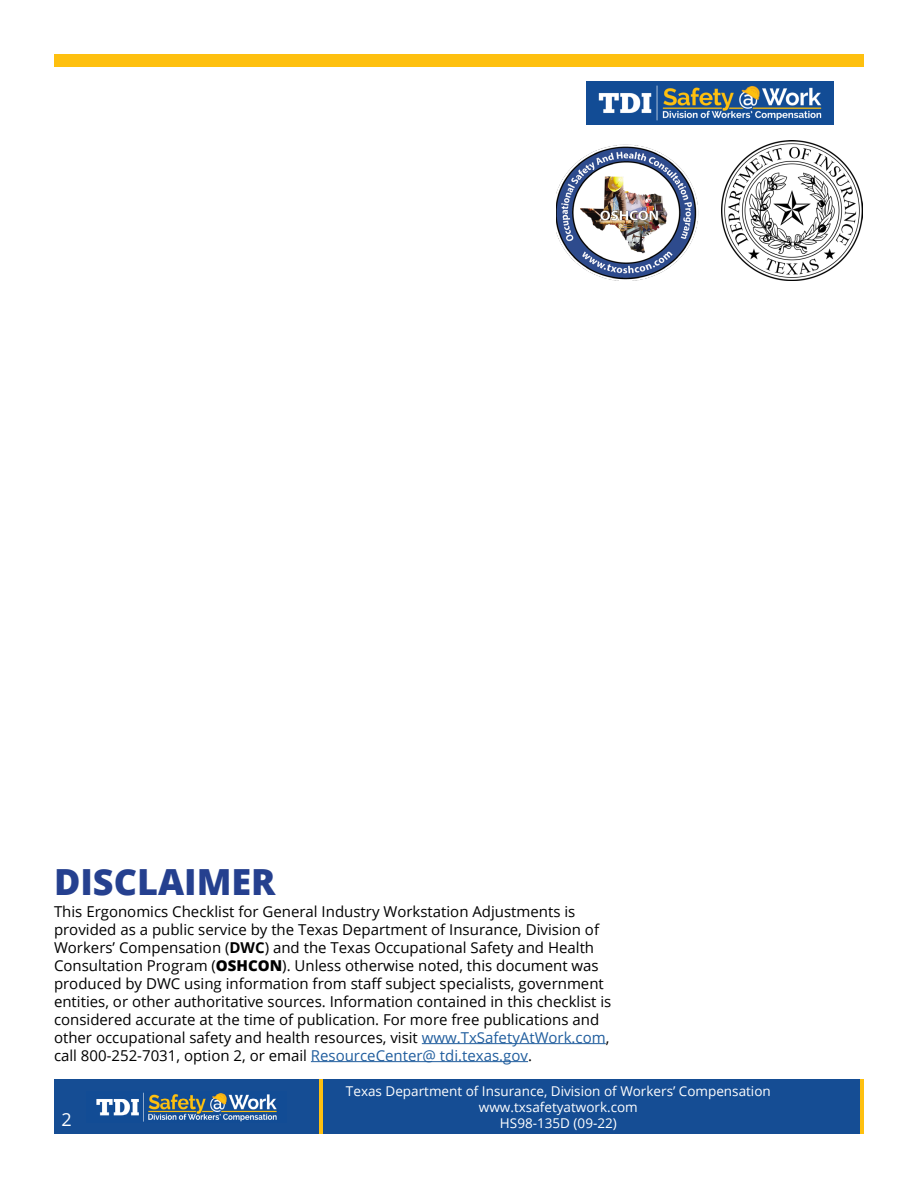
<style>
.page{position:relative;width:918px;height:1188px;background:#fff}
.page>*{position:absolute;margin:0;border:0;box-sizing:border-box;transform-origin:0 0}
.t1{font:800 36px "Open Sans";color:#25408f}
.t2{font:18px "Open Sans";color:#fff}
.t3{font:15px/18px "Open Sans";color:#000}
.t4{font:13.5px/16.2px "Open Sans";color:#fff;text-align:center}
.s1{font-weight:700}
.s2{font-weight:800}
.s3{color:#215e9e}
</style>
<div class="page">
<img style="left:556px;top:144px;width:143px;height:137px">
<img style="left:586px;top:81px;width:248px;height:44px">
<img style="left:722px;top:140px;width:140px;height:141px">
<div style="left:54px;top:1080px;width:810px;height:54px;background:#154d94"></div>
<img style="left:96px;top:1092px;width:181px;height:30px">
<hr style="left:860px;top:1080px;width:4px;height:54px;background:#fec00f">
<hr style="left:319px;top:1080px;width:4px;height:54px;background:#fec00f">
<div style="left:54px;top:54px;width:810px;height:13px;background:#fec00f"></div>
<hr style="left:422px;top:1043px;width:184px;height:1px;background:#215e9e">
<hr style="left:311px;top:1061px;width:217px;height:1px;background:#215e9e">
<h2 class="t1" style="left:54px;top:855px;width:223px">DISCLAIMER</h2>
<p class="t3" style="left:54px;top:902px;width:559px">This Ergonomics Checklist for General Industry Workstation Adjustments is provided as a public service by the Texas Department of Insurance, Division of Workers’ Compensation (<span class="s1">DWC</span>) and the Texas Occupational Safety and Health Consultation Program (<span class="s2">OSHCON</span>). Unless otherwise noted, this document was produced by DWC using information from staff subject specialists, government entities, or other authoritative sources. Information contained in this checklist is considered accurate at the time of publication. For more free publications and other occupational safety and health resources, visit <span class="s3">www.TxSafetyAtWork.com</span>, call 800-252-7031, option 2, or email <span class="s3">ResourceCenter@ tdi.texas.gov</span>.</p>
<p class="t4" style="left:346px;top:1082px;width:426px">Texas Department of Insurance, Division of Workers’ Compensation www.txsafetyatwork.com</p>
<p class="t2" style="left:62px;top:1107px;width:12px">2</p>
<p class="t4" style="left:500px;top:1115px;width:118px">HS98-135D (09-22)</p>
</div>
